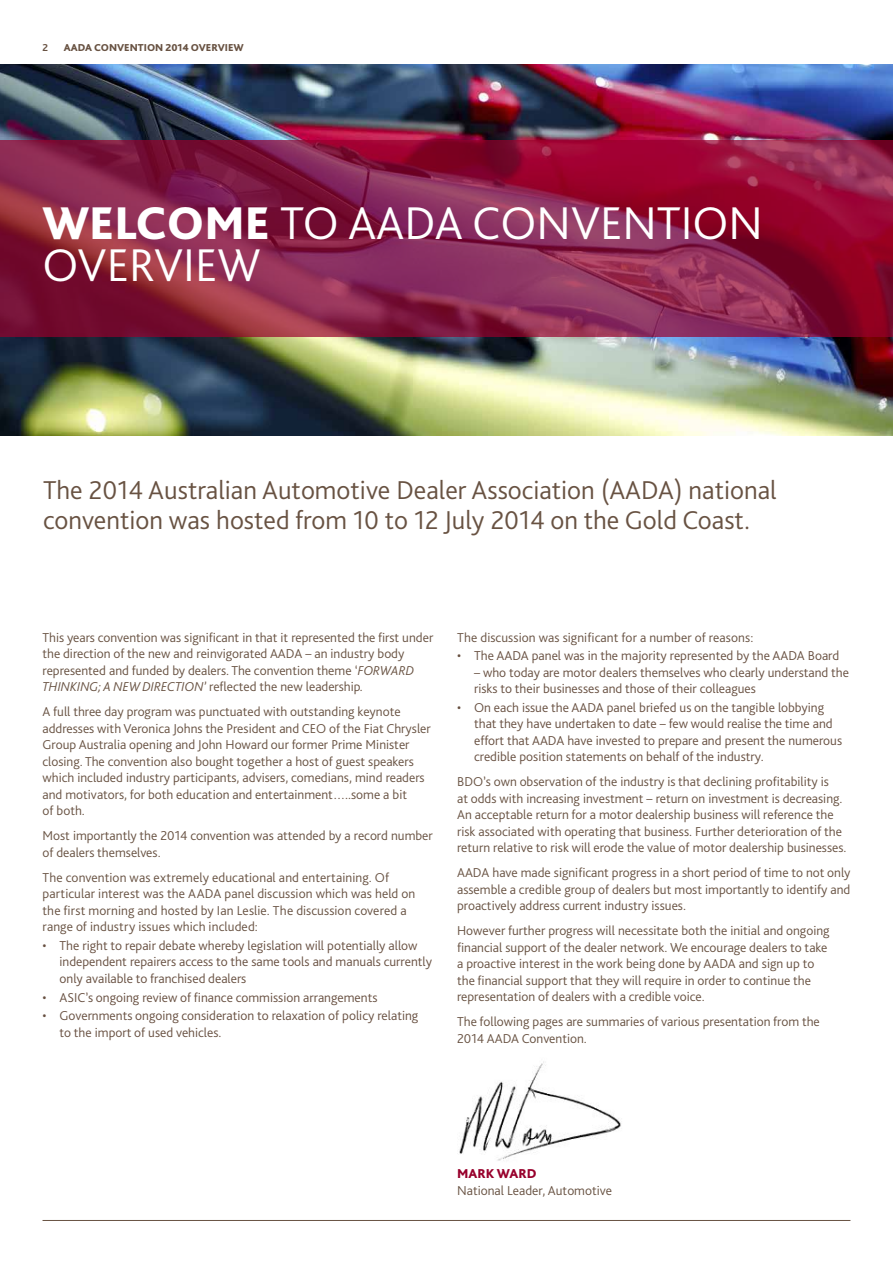
<style>
.page{position:relative;width:893px;height:1263px;background:#fff}
.page>*{position:absolute;margin:0;border:0;box-sizing:border-box;transform-origin:0 0}
.t1{font:300 48px/42px "Bliss Pro";color:#fff}
.t2{font:300 27px/30px "Bliss Pro";color:#685242}
.t3{font:300 13.5px/16.5px "Bliss Pro";color:#685242}
.t4{font:300 13.5px/16.5px "Bliss Pro";color:#685041}
.t5{font:800 13.5px "Bliss Pro";color:#98002c}
.t6{font:800 10.5px "Bliss Pro";color:#685242}
.t7{font:700 10.5px "Bliss Pro";color:#685242}
.s1{font-weight:800}
.s2{font-style:italic}
</style>
<div class="page">
<hr style="left:43px;top:1220px;width:807px;height:1px;background:#685242">
<img style="left:0;top:64px;width:893px;height:371px">
<svg style="left:0;top:141px;width:893px;height:196px;background:#8b1f45"></svg>
<img style="left:459px;top:1061px;width:162px;height:100px">
<p class="t7" style="left:43px;top:40px;width:7px">2</p>
<p class="t6" style="left:64px;top:40px;width:182px">AADA CONVENTION 2014 OVERVIEW</p>
<h1 class="t1" style="left:43px;top:201px;width:722px"><span class="s1">WELCOME</span> TO AADA CONVENTION<br>OVERVIEW</h1>
<h2 class="t2" style="left:43px;top:475px;width:735px">The 2014 Australian Automotive Dealer Association (AADA) national convention was hosted from 10 to 12 July 2014 on the Gold Coast.</h2>
<p class="t3" style="left:43px;top:629px;width:392px">This years convention was significant in that it represented the first under the direction of the new and reinvigorated AADA – an industry body represented and funded by dealers. The convention theme ‘<span class="s2">FORWARD THINKING; A NEW DIRECTION’</span> reflected the new leadership<span class="s2">.</span></p>
<p class="t3" style="left:43px;top:703px;width:390px">A full three day program was punctuated with outstanding keynote addresses with Veronica Johns the President and CEO of the Fiat Chrysler Group Australia opening and John Howard our former Prime Minister closing. The convention also bought together a host of guest speakers which included industry participants, advisers, comedians, mind readers and motivators, for both education and entertainment…..some a bit<br>of both.</p>
<p class="t3" style="left:43px;top:827px;width:392px">Most importantly the 2014 convention was attended by a record number of dealers themselves.</p>
<p class="t3" style="left:43px;top:869px;width:374px">The convention was extremely educational and entertaining. Of particular interest was the AADA panel discussion which was held on the first morning and hosted by Ian Leslie. The discussion covered a range of industry issues which included:</p>
<p class="t4" style="left:60px;top:937px;width:374px;text-indent:-17px">• The right to repair debate whereby legislation will potentially allow independent repairers access to the same tools and manuals currently only available to franchised dealers</p>
<p class="t4" style="left:43px;top:988px;width:336px">• ASIC’s ongoing review of finance commission arrangements</p>
<p class="t4" style="left:60px;top:1007px;width:360px;text-indent:-17px">• Governments ongoing consideration to relaxation of policy relating to the import of used vehicles.</p>
<p class="t3" style="left:457px;top:629px;width:298px">The discussion was significant for a number of reasons:</p>
<p class="t4" style="left:457px;top:647px;width:384px">• The AADA panel was in the majority represented by the AADA Board</p>
<p class="t4" style="left:474px;top:664px;width:376px">– who today are motor dealers themselves who clearly understand the risks to their businesses and those of their colleagues</p>
<p class="t4" style="left:474px;top:699px;width:370px;text-indent:-17px">• On each issue the AADA panel briefed us on the tangible lobbying that they have undertaken to date – few would realise the time and effort that AADA have invested to prepare and present the numerous credible position statements on behalf of the industry.</p>
<p class="t3" style="left:457px;top:773px;width:391px">BDO’s own observation of the industry is that declining profitability is<br>at odds with increasing investment – return on investment is decreasing.<br>An acceptable return for a motor dealership business will reference the risk associated with operating that business. Further deterioration of the return relative to risk will erode the value of motor dealership businesses.</p>
<p class="t3" style="left:457px;top:864px;width:395px;text-align:justify">AADA have made significant progress in a short period of time to not only assemble a credible group of dealers but most importantly to identify and proactively address current industry issues.</p>
<p class="t3" style="left:457px;top:922px;width:374px">However further progress will necessitate both the initial and ongoing financial support of the dealer network. We encourage dealers to take a proactive interest in the work being done by AADA and sign up to the financial support that they will require in order to continue the representation of dealers with a credible voice.</p>
<p class="t3" style="left:457px;top:1013px;width:364px">The following pages are summaries of various presentation from the<br>2014 AADA Convention.</p>
<p class="t5" style="left:457px;top:1165px;width:81px">MARK WARD</p>
<p class="t3" style="left:457px;top:1181px;width:156px">National Leader, Automotive</p>
</div>
